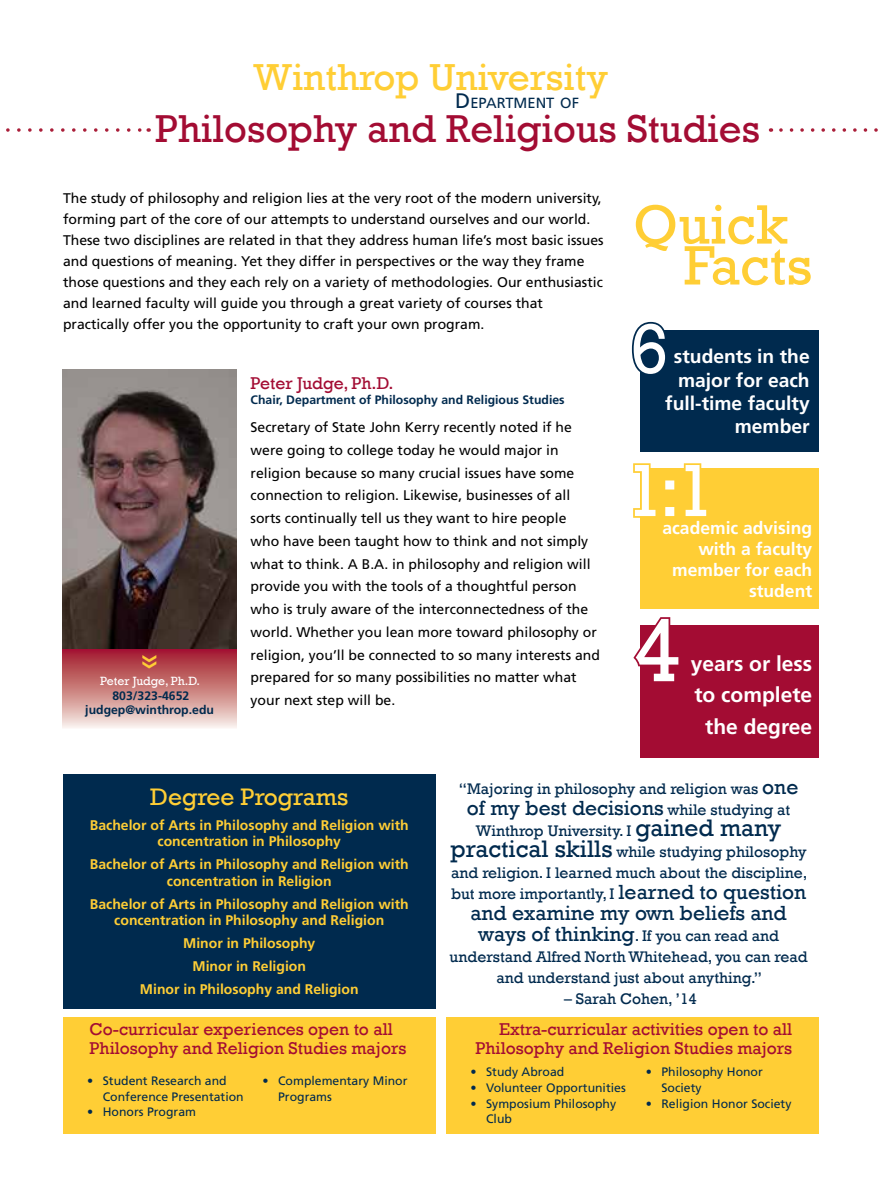
<style>
.page{position:relative;width:882px;height:1197px;background:#fff}
.page>*{position:absolute;margin:0;border:0;box-sizing:border-box;transform-origin:0 0}
.t1{font:91px "Rockwell";color:#fff}
.t2{font:75.25px "Rockwell";color:#fff}
.t3{font:71.75px "Rockwell";color:#fff}
.t4{font:56.35px/40.9px "Rockwell";color:#ffce35}
.t5{font:39.9px "Rockwell";color:#a30c33}
.t6{font:38.5px "Rockwell";color:#ffce35}
.t7{font:29.75px "Rockwell";color:#ffce35}
.t8{font:24.5px "Rockwell";color:#ffce35}
.t9{font:21px "Rockwell";color:#002a4e}
.t10{font:700 21px/31.5px "Frutiger LT Std";color:#fff;text-align:right}
.t11{font:700 19.25px/23.1px "Frutiger LT Std";color:#fff;text-align:right}
.t12{font:17.5px/19.2px "Rockwell";color:#a30c33}
.t13{font:700 17.5px/21px "Frutiger LT Std";color:#fff;text-align:right}
.t14{font:15.75px/21px "Rockwell";color:#002a4e;text-align:center}
.t15{font:14.7px "Frutiger LT Std";color:#002a4e}
.t16{font:14px/22.8px "Frutiger LT Std";color:#000}
.t17{font:700 14px/16.8px "Frutiger LT Std";color:#ffce35;text-align:center}
.t18{font:12.25px/15.8px "Frutiger LT Std";color:#002a4e}
.t19{font:700 12.25px/14.7px "Frutiger LT Std";color:#002a4e;text-align:center}
.t20{font:12.25px "Rockwell";color:#fff}
.s1{font-size:21px}
.s2{font-size:15.75px}
.s3{font-size:24.5px}
</style>
<div class="page">
<div style="left:63px;top:775px;width:373px;height:234px;background:#002a4e"></div>
<div style="left:446px;top:1017px;width:373px;height:117px;background:#ffce35"></div>
<div style="left:63px;top:1017px;width:373px;height:117px;background:#ffce35"></div>
<svg style="left:6px;top:128px;width:143px;height:4px"></svg>
<svg style="left:781px;top:128px;width:97px;height:4px"></svg>
<div style="left:640px;top:330px;width:179px;height:122px;background:#002a4e"></div>
<div style="left:640px;top:468px;width:179px;height:141px;background:#ffce35"></div>
<div style="left:640px;top:625px;width:179px;height:132px;background:#a30c33"></div>
<img style="left:63px;top:369px;width:173px;height:281px">
<div style="left:63px;top:650px;width:173px;height:79px;background:linear-gradient(to bottom,#a11826,#f7eee3)"></div>
<svg style="left:631px;top:321px;width:34px;height:51px"></svg>
<svg style="left:633px;top:463px;width:69px;height:55px"></svg>
<svg style="left:633px;top:617px;width:38px;height:50px"></svg>
<h3 class="t6" style="left:254px;top:55px;width:356px">Winthrop University</h3>
<p class="t15" style="left:455px;top:94px;width:125px"><span class="s1">D</span>EPARTMENT OF</p>
<h3 class="t5" style="left:155px;top:106px;width:606px">Philosophy and Religious Studies</h3>
<p class="t16" style="left:63px;top:187px;width:542px;line-height:21px">The study of philosophy and religion lies at the very root of the modern university, forming part of the core of our attempts to understand ourselves and our world.<br>These two disciplines are related in that they address human life’s most basic issues and questions of meaning. Yet they differ in perspectives or the way they frame those questions and they each rely on a variety of methodologies. Our enthusiastic and learned faculty will guide you through a great variety of courses that practically offer you the opportunity to craft your own program.</p>
<h3 class="t7" style="left:129px;top:669px;width:16px;rotate:-90deg">«</h3>
<p class="t20" style="left:100px;top:674px;width:102px">Peter Judge, Ph.D.</p>
<p class="t19" style="left:85px;top:688px;width:130px">803/323-4652 judgep@winthrop.edu</p>
<p class="t12" style="left:251px;top:374px;width:144px">Peter Judge, Ph.D.</p>
<p class="t19" style="left:251px;top:392px;width:316px">Chair, Department of Philosophy and Religious Studies</p>
<p class="t16" style="left:251px;top:416px;width:351px">Secretary of State John Kerry recently noted if he were going to college today he would major in religion because so many crucial issues have some connection to religion. Likewise, businesses of all sorts continually tell us they want to hire people<br>who have been taught how to think and not simply what to think. A B.A. in philosophy and religion will provide you with the tools of a thoughtful person who is truly aware of the interconnectedness of the world. Whether you lean more toward philosophy or religion, you’ll be connected to so many interests and prepared for so many possibilities no matter what your next step will be.</p>
<h3 class="t4" style="left:684px;top:205px;width:130px;text-indent:-51px">Quick<br>Facts</h3>
<h3 class="t3" style="left:630px;top:308px;width:40px">6</h3>
<h3 class="t11" style="left:665px;top:345px;width:146px">students in the major for each full-time faculty member</h3>
<h2 class="t2" style="left:624px;top:447px;width:93px">1:1</h2>
<p class="t13" style="left:662px;top:518px;width:151px">academic advising with a faculty member for each student</p>
<h1 class="t1" style="left:633px;top:598px;width:51px">4</h1>
<h3 class="t10" style="left:691px;top:648px;width:123px">years or less to complete the degree</h3>
<h3 class="t8" style="left:150px;top:783px;width:200px">Degree Programs</h3>
<p class="t17" style="left:90px;top:816px;width:320px">Bachelor of Arts in Philosophy and Religion with concentration in Philosophy</p>
<p class="t17" style="left:90px;top:856px;width:320px">Bachelor of Arts in Philosophy and Religion with concentration in Religion</p>
<p class="t17" style="left:90px;top:895px;width:320px">Bachelor of Arts in Philosophy and Religion with concentration in Philosophy and Religion</p>
<p class="t17" style="left:140px;top:932px;width:220px;line-height:22.8px">Minor in Philosophy<br>Minor in Religion<br>Minor in Philosophy and Religion</p>
<p class="t12" style="left:90px;top:1020px;width:318px">Co-curricular experiences open to all<br>Philosophy and Religion Studies majors</p>
<p class="t18" style="left:103px;top:1073px;width:142px;text-indent:-16px">• Student Research and<br>Conference Presentation</p>
<p class="t18" style="left:87px;top:1104px;width:111px">• Honors Program</p>
<p class="t18" style="left:278px;top:1073px;width:131px;text-indent:-16px">• Complementary Minor<br>Programs</p>
<p class="t14" style="left:459px;top:779px;width:341px">“Majoring in philosophy and religion was <span class="s1">one</span></p>
<h3 class="t9" style="left:467px;top:796px;width:325px">of my best decisions <span class="s2">while studying at</span></h3>
<p class="t14" style="left:450px;top:821px;width:358px">Winthrop University. I <span class="s3">gained many practical skills</span> while studying philosophy and religion. I learned much about the discipline, but more importantly, I <span class="s1">learned to question</span></p>
<h3 class="t9" style="left:470px;top:901px;width:318px">and examine my own beliefs and</h3>
<p class="t14" style="left:450px;top:926px;width:360px"><span class="s1">ways of thinking</span>. If you can read and understand Alfred North Whitehead, you can read and understand just about anything.”</p>
<p class="t14" style="left:564px;top:989px;width:135px">– Sarah Cohen, ’14</p>
<p class="t12" style="left:476px;top:1020px;width:318px;text-align:right">Extra-curricular activities open to all<br>Philosophy and Religion Studies majors</p>
<p class="t18" style="left:470px;top:1064px;width:96px">• Study Abroad</p>
<p class="t18" style="left:470px;top:1080px;width:157px">• Volunteer Opportunities</p>
<p class="t18" style="left:486px;top:1096px;width:131px;text-indent:-16px">• Symposium Philosophy<br>Club</p>
<p class="t18" style="left:662px;top:1064px;width:103px;text-indent:-16px">• Philosophy Honor<br>Society</p>
<p class="t18" style="left:646px;top:1096px;width:147px">• Religion Honor Society</p>
</div>
